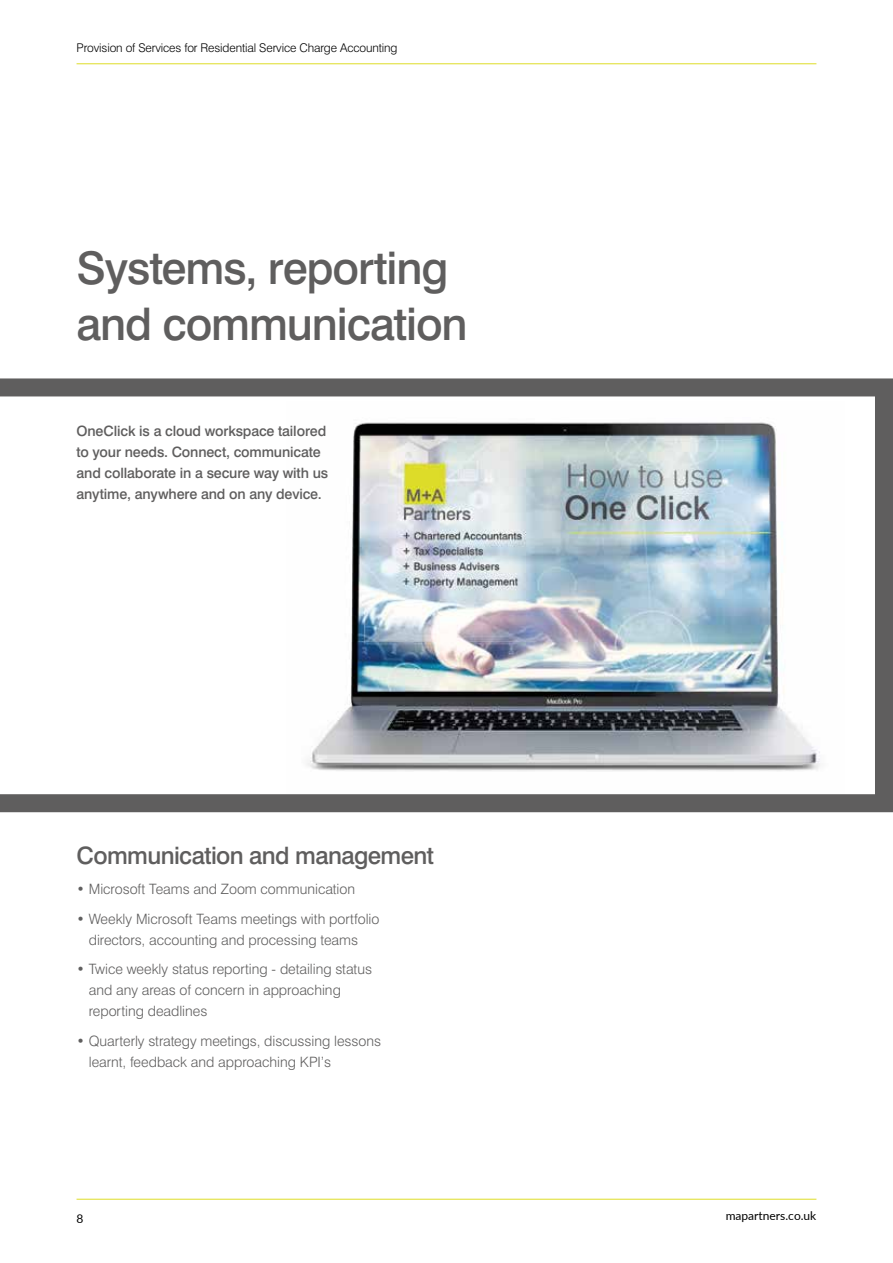
<style>
.page{position:relative;width:893px;height:1263px;background:#fff}
.page>*{position:absolute;margin:0;border:0;box-sizing:border-box;transform-origin:0 0}
.t1{font:500 45px/56.6px "Swiss 721 BT";letter-spacing:-.025em;color:#5f5e5e}
.t2{font:500 24px "Swiss 721 BT";letter-spacing:-.025em;color:#5f5e5e}
.t3{font:300 14.25px/21px "Swiss 721 BT";color:#5f5e5e}
.t4{font:500 14.25px/21px "Swiss 721 BT";letter-spacing:-.01em;color:#5f5e5e}
.t5{font:300 12px "Swiss 721 BT";letter-spacing:-.01em;color:#000}
.t6{font:12px "Lato";color:#000}
</style>
<div class="page">
<hr style="left:77px;top:1199px;width:739px;height:1px;background:#dedd26">
<hr style="left:77px;top:63px;width:739px;height:1px;background:#dedd26">
<svg style="left:0;top:378px;width:893px;height:434px"></svg>
<p class="t5" style="left:77px;top:40px;width:322px">Provision of Services for Residential Service Charge Accounting</p>
<h1 class="t1" style="left:77px;top:239px;width:393px">Systems, reporting and communication</h1>
<p class="t4" style="left:77px;top:420px;width:253px">OneClick is a cloud workspace tailored to your needs. Connect, communicate and collaborate in a secure way with us anytime, anywhere and on any device.</p>
<h2 class="t2" style="left:77px;top:841px;width:359px">Communication and management</h2>
<p class="t3" style="left:77px;top:878px;width:280px">• Microsoft Teams and Zoom communication</p>
<p class="t3" style="left:89px;top:908px;width:292px;text-indent:-12px">• Weekly Microsoft Teams meetings with portfolio directors, accounting and processing teams</p>
<p class="t3" style="left:89px;top:958px;width:285px;text-indent:-12px">• Twice weekly status reporting - detailing status and any areas of concern in approaching reporting deadlines</p>
<p class="t3" style="left:89px;top:1030px;width:294px;text-indent:-12px">• Quarterly strategy meetings, discussing lessons learnt, feedback and approaching KPI’s</p>
<p class="t6" style="left:77px;top:1209px;width:8px">8</p>
<p class="t6" style="left:726px;top:1206px;width:92px">mapartners.co.uk</p>
</div>
